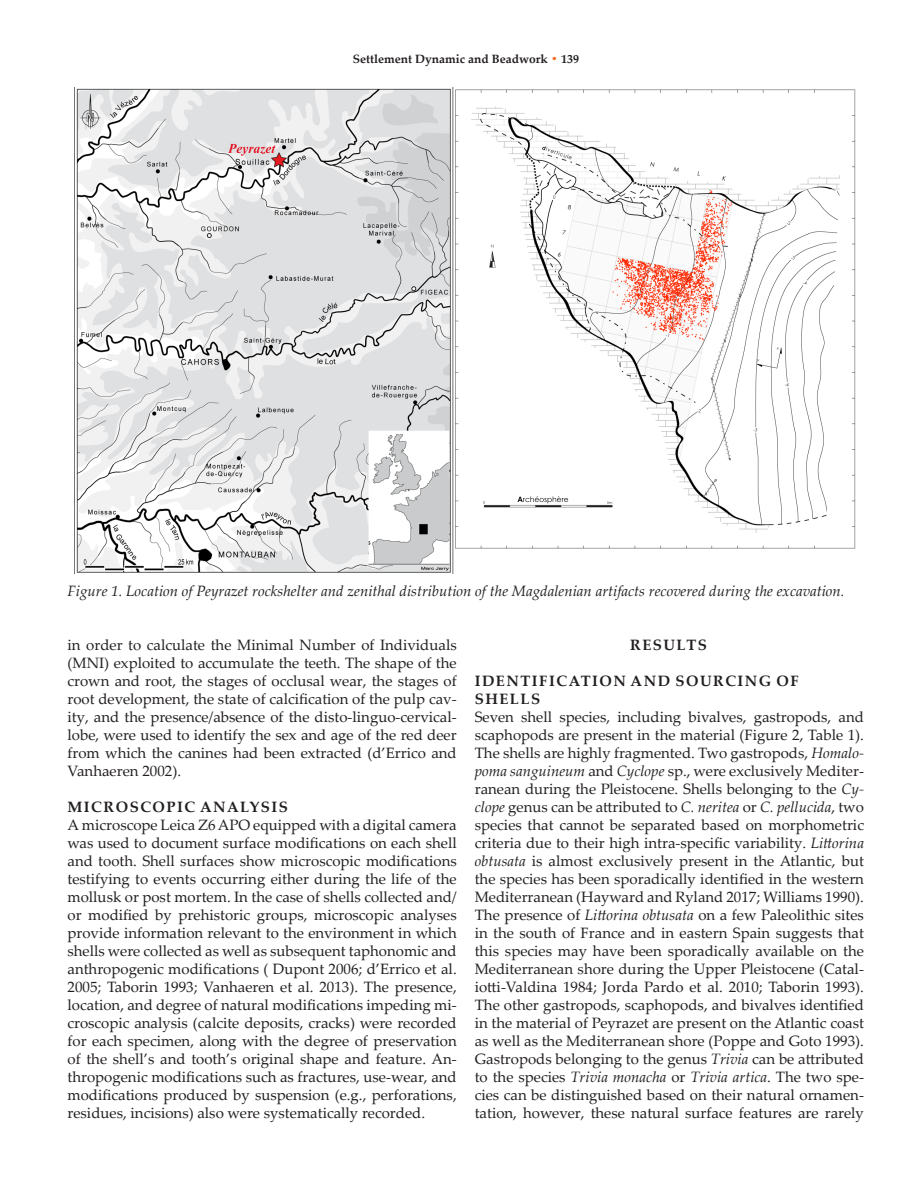
<style>
.page{position:relative;width:918px;height:1188px;background:#fff}
.page>*{position:absolute;margin:0;border:0;box-sizing:border-box;transform-origin:0 0}
.article_first_paragr{font:15px/18px "Palatino Linotype";color:#231f20;text-align:justify}
.figure_caption{font:italic 15px "Palatino Linotype";color:#231f20}
.t1{font:700 15px/18px "Palatino Linotype";letter-spacing:.1em;color:#231f20}
.t2{font:700 12px "Palatino Linotype";color:#231f20}
.s1{color:#f36e21}
.s2{font-style:italic}
</style>
<div class="page">
<img style="left:74px;top:87px;width:782px;height:486px">
<p class="t2" style="left:353px;top:50px;width:228px">Settlement Dynamic and Beadwork <span class="s1">•</span> 139</p>
<p class="figure_caption" style="left:68px;top:580px;width:779px">Figure 1. Location of Peyrazet rockshelter and zenithal distribution of the Magdalenian artifacts recovered during the excavation.</p>
<p class="article_first_paragr" style="left:68px;top:635px;width:391px">in order to calculate the Minimal Number of Individuals (MNI) exploited to accumulate the teeth. The shape of the crown and root, the stages of occlusal wear, the stages of root development, the state of calcification of the pulp cav&shy;ity, and the presence/absence of the disto-linguo-cervical&shy;lobe, were used to identify the sex and age of the red deer from which the canines had been extracted (d’Errico and Vanhaeren 2002).</p>
<p class="t1" style="left:68px;top:797px;width:222px">MICROSCOPIC ANALYSIS</p>
<p class="article_first_paragr" style="left:68px;top:815px;width:391px">A microscope Leica Z6 APO equipped with a digital camera was used to document surface modifications on each shell and tooth. Shell surfaces show microscopic modifications testifying to events occurring either during the life of the mollusk or post mortem. In the case of shells collected and/ or modified by prehistoric groups, microscopic analyses provide information relevant to the environment in which shells were collected as well as subsequent taphonomic and anthropogenic modifications ( Dupont 2006; d’Errico et al.<br>2005; Taborin 1993; Vanhaeren et al. 2013). The presence, location, and degree of natural modifications impeding mi&shy;croscopic analysis (calcite deposits, cracks) were recorded for each specimen, along with the degree of preservation of the shell’s and tooth’s original shape and feature. An&shy;thropogenic modifications such as fractures, use-wear, and modifications produced by suspension (e.g., perforations, residues, incisions) also were systematically recorded.</p>
<p class="t1" style="left:630px;top:635px;width:78px">RESULTS</p>
<p class="t1" style="left:475px;top:671px;width:326px">IDENTIFICATION AND SOURCING OF<br>SHELLS</p>
<p class="article_first_paragr" style="left:475px;top:707px;width:391px">Seven shell species, including bivalves, gastropods, and scaphopods are present in the material (Figure 2, Table 1).<br>The shells are highly fragmented. Two gastropods, <span class="s2">Homalo&shy;poma sanguineum</span> and <span class="s2">Cyclope</span> sp., were exclusively Mediter&shy;ranean during the Pleistocene. Shells belonging to the <span class="s2">Cy&shy;clope</span> genus can be attributed to <span class="s2">C. neritea</span> or <span class="s2">C. pellucida</span>, two species that cannot be separated based on morphometric criteria due to their high intra-specific variability. <span class="s2">Littorina obtusata</span> is almost exclusively present in the Atlantic, but the species has been sporadically identified in the western Mediterranean (Hayward and Ryland 2017; Williams 1990).<br>The presence of <span class="s2">Littorina obtusata</span> on a few Paleolithic sites in the south of France and in eastern Spain suggests that this species may have been sporadically available on the Mediterranean shore during the Upper Pleistocene (Catal&shy;iotti-Valdina 1984; Jorda Pardo et al. 2010; Taborin 1993).<br>The other gastropods, scaphopods, and bivalves identified in the material of Peyrazet are present on the Atlantic coast as well as the Mediterranean shore (Poppe and Goto 1993).<br>Gastropods belonging to the genus <span class="s2">Trivia</span> can be attributed to the species <span class="s2">Trivia monacha</span> or <span class="s2">Trivia artica</span>. The two spe&shy;cies can be distinguished based on their natural ornamen&shy;tation, however, these natural surface features are rarely</p>
</div>
